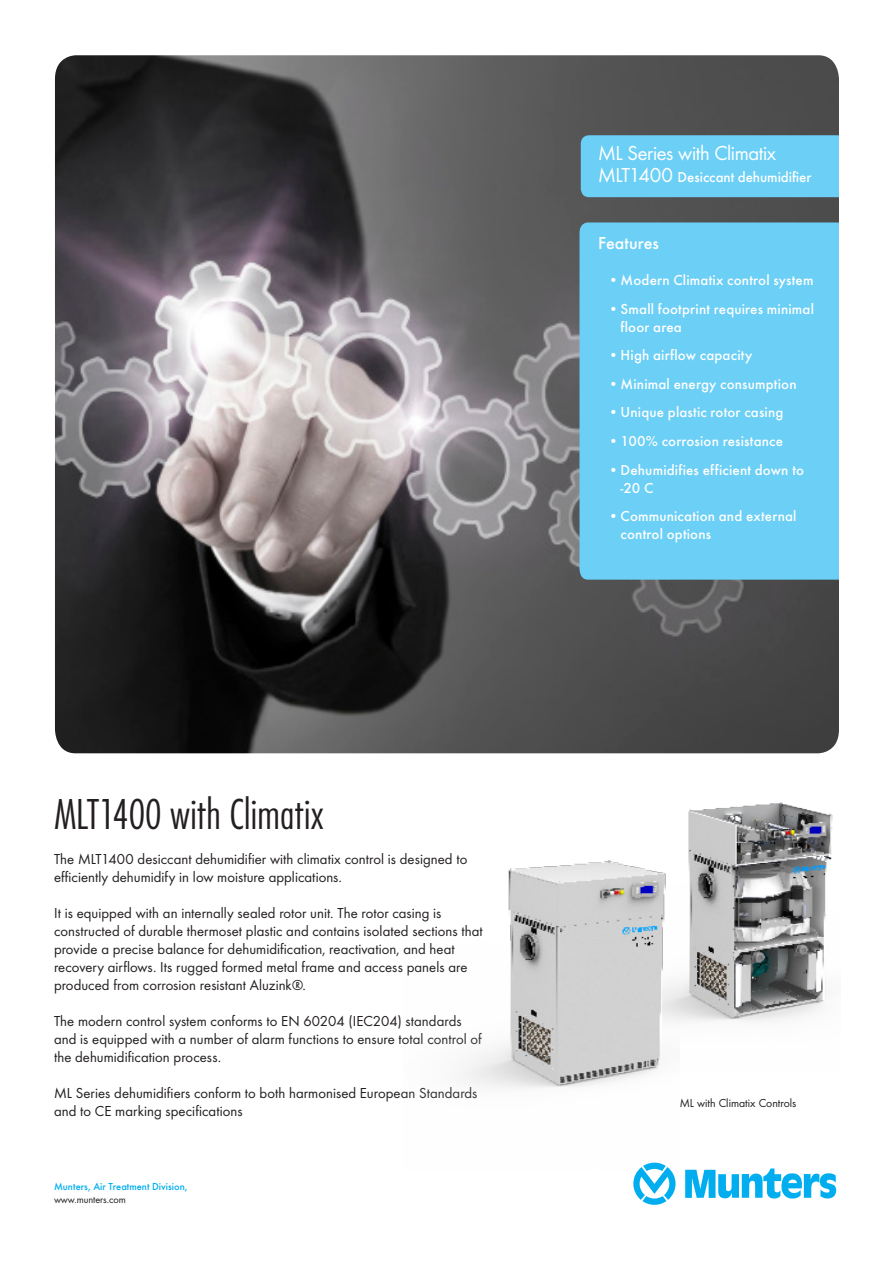
<style>
.page{position:relative;width:893px;height:1263px;background:#fff}
.page>*{position:absolute;margin:0;border:0;box-sizing:border-box;transform-origin:0 0}
.Body_Text_-_Futura_s{font:300 45px "Futura Con";letter-spacing:-.005em;color:#231f20}
.t1{font:21px "Futura Boo";letter-spacing:-.015em;color:#fff}
.t2{font:500 18px "Futura";color:#fff}
.t3{font:15px/18px "Futura Boo";letter-spacing:.005em;color:#231f20}
.t4{font:500 15px/18px "Futura";letter-spacing:.01em;color:#fff}
.t5{font:12px "Futura Boo";color:#231f20}
.t6{font:500 10.5px "Futura";color:#00aeef}
.t7{font:10.5px "Futura Boo";letter-spacing:-.005em;color:#231f20}
.s1{font-family:"Futura Boo";font-weight:400;font-size:21px}
</style>
<div class="page">
<svg style="left:685px;top:1168px;width:151px;height:31px"></svg>
<svg style="left:633px;top:1171px;width:43px;height:34px"></svg>
<img style="left:55px;top:55px;width:784px;height:698px">
<div style="left:581px;top:135px;width:258px;height:62px;background:#6bcff6"></div>
<div style="left:579px;top:222px;width:260px;height:358px;background:#6bcff6"></div>
<img style="left:462px;top:860px;width:209px;height:311px">
<img style="left:662px;top:802px;width:171px;height:269px">
<p class="Body_Text_-_Futura_s" style="left:54px;top:788px;width:271px">MLT1400 with Climatix</p>
<p class="t3" style="left:54px;top:850px;width:415px">The MLT1400 desiccant dehumidifier with climatix control is designed to efficiently dehumidify in low moisture applications.</p>
<p class="t3" style="left:54px;top:904px;width:430px">It is equipped with an internally sealed rotor unit. The rotor casing is constructed of durable thermoset plastic and contains isolated sections that</p>
<p class="t3" style="left:54px;top:940px;width:415px">provide a precise balance for dehumidification, reactivation, and heat recovery airflows. Its rugged formed metal frame and access panels are produced from corrosion resistant Aluzink®.</p>
<p class="t3" style="left:54px;top:1012px;width:429px">The modern control system conforms to EN 60204 (IEC204) standards and is equipped with a number of alarm functions to ensure total control of the dehumidification process.</p>
<p class="t3" style="left:54px;top:1084px;width:425px">ML Series dehumidifiers conform to both harmonised European Standards and to CE marking specifications</p>
<p class="t6" style="left:54px;top:1181px;width:135px">Munters, Air Treatment Division,</p>
<p class="t7" style="left:54px;top:1193px;width:73px">www.munters.com</p>
<p class="t1" style="left:598px;top:140px;width:180px">ML Series with Climatix</p>
<p class="t4" style="left:598px;top:168px;width:215px"><span class="s1">MLT1400</span> Desiccant dehumidifier</p>
<p class="t2" style="left:598px;top:233px;width:62px">Features</p>
<p class="t4" style="left:609px;top:271px;width:206px">•Modern Climatix control system</p>
<p class="t4" style="left:621px;top:299px;width:195px;text-indent:-12px">•Small footprint requires minimal floor area</p>
<p class="t4" style="left:609px;top:346px;width:145px">•High airflow capacity</p>
<p class="t4" style="left:609px;top:375px;width:189px">•Minimal energy consumption</p>
<p class="t4" style="left:609px;top:403px;width:176px">•Unique plastic rotor casing</p>
<p class="t4" style="left:609px;top:432px;width:176px">•100% corrosion resistance</p>
<p class="t4" style="left:621px;top:461px;width:185px;text-indent:-12px">•Dehumidifies efficient down to -20 C</p>
<p class="t4" style="left:621px;top:507px;width:177px;text-indent:-12px">•Communication and external control options</p>
<p class="t5" style="left:680px;top:1096px;width:118px">ML with Climatix Controls</p>
</div>
